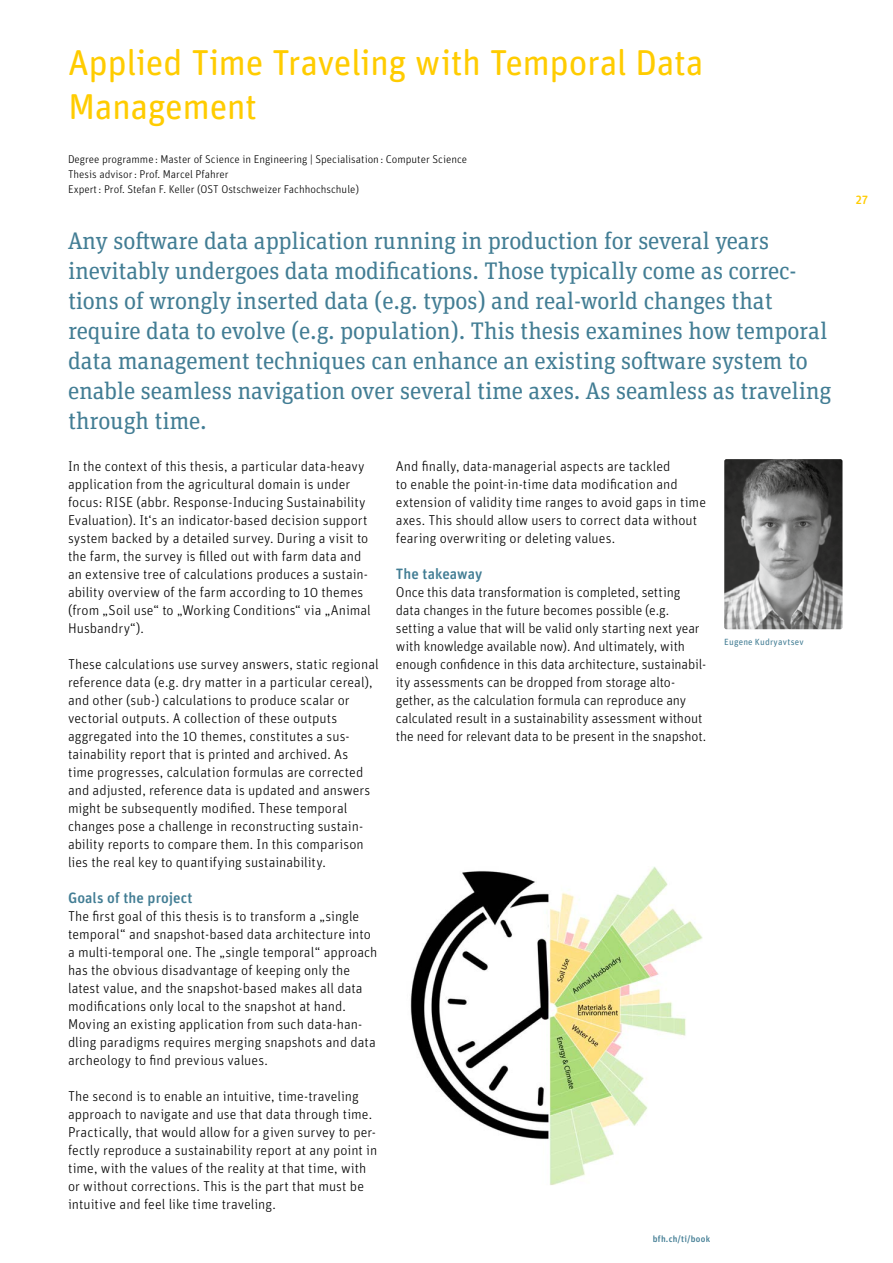
<style>
.page{position:relative;width:893px;height:1263px;background:#fff}
.page>*{position:absolute;margin:0;border:0;box-sizing:border-box;transform-origin:0 0}
.t1{font:36px/43.5px "Unit Rounded Pro";letter-spacing:-.015em;color:#fc0}
.t2{font:24px/30px "Unit Slab Pro";letter-spacing:-.01em;color:#427d94}
.t3{font:500 15px "Unit Rounded Pro";letter-spacing:.005em;color:#427d94}
.t4{font:300 14.25px/18px "Unit Rounded Pro";color:#000}
.t5{font:500 12px "Unit Rounded Pro";color:#fc0}
.t6{font:300 11.25px/15px "Unit Rounded Pro";color:#000}
.t7{font:9px "Unit Rounded Pro";letter-spacing:.02em;color:#427d94}
.t8{font:500 9px "Unit Rounded Pro";letter-spacing:.025em;color:#427d94}
</style>
<div class="page">
<img style="left:724px;top:459px;width:118px;height:170px">
<img style="left:410px;top:866px;width:293px;height:319px">
<h1 class="t1" style="left:68px;top:39px;width:637px">Applied Time Traveling with Temporal Data<br>Management</h1>
<p class="t6" style="left:68px;top:151px;width:401px">Degree programme : Master of Science in Engineering | Specialisation: Computer Science<br>Thesis advisor: Prof. Marcel Pfahrer<br>Expert: Prof. Stefan F. Keller (OST Ostschweizer Fachhochschule)</p>
<p class="t2" style="left:68px;top:225px;width:765px">Any software data application running in production for several years inevitably undergoes data modifications. Those typically come as correc&shy;tions of wrongly inserted data (e.g. typos) and real-world changes that require data to evolve (e.g. population). This thesis examines how temporal data management techniques can enhance an existing software system to enable seamless navigation over several time axes. As seamless as traveling through time.</p>
<p class="t4" style="left:68px;top:456px;width:304px">In the context of this thesis, a particular data-heavy application from the agricultural domain is under focus: RISE (abbr. Response-Inducing Sustainability Evaluation). It‘s an indicator-based decision support system backed by a detailed survey. During a visit to the farm, the survey is filled out with farm data and an extensive tree of calculations produces a sustain&shy;ability overview of the farm according to 10 themes (from „Soil use“ to „Working Conditions“ via „Animal Husbandry“).</p>
<p class="t4" style="left:68px;top:654px;width:312px">These calculations use survey answers, static regional reference data (e.g. dry matter in a particular cereal), and other (sub-) calculations to produce scalar or vectorial outputs. A collection of these outputs aggregated into the 10 themes, constitutes a sus&shy;tainability report that is printed and archived. As<br>time progresses, calculation formulas are corrected and adjusted, reference data is updated and answers might be subsequently modified. These temporal changes pose a challenge in reconstructing sustain&shy;ability reports to compare them. In this comparison lies the real key to quantifying sustainability.</p>
<p class="t3" style="left:68px;top:887px;width:126px">Goals of the project</p>
<p class="t4" style="left:68px;top:906px;width:311px">The first goal of this thesis is to transform a „single temporal“ and snapshot-based data architecture into a multi-temporal one. The „single temporal“ approach has the obvious disadvantage of keeping only the latest value, and the snapshot-based makes all data modifications only local to the snapshot at hand.<br>Moving an existing application from such data-han&shy;dling paradigms requires merging snapshots and data archeology to find previous values.</p>
<p class="t4" style="left:68px;top:1086px;width:311px">The second is to enable an intuitive, time-traveling approach to navigate and use that data through time.<br>Practically, that would allow for a given survey to per&shy;fectly reproduce a sustainability report at any point in time, with the values of the reality at that time, with or without corrections. This is the part that must be intuitive and feel like time traveling.</p>
<p class="t4" style="left:396px;top:456px;width:312px">And finally, data-managerial aspects are tackled<br>to enable the point-in-time data modification and extension of validity time ranges to avoid gaps in time axes. This should allow users to correct data without fearing overwriting or deleting values.</p>
<p class="t3" style="left:396px;top:563px;width:88px">The takeaway</p>
<p class="t4" style="left:396px;top:582px;width:312px">Once this data transformation is completed, setting data changes in the future becomes possible (e.g. setting a value that will be valid only starting next year with knowledge available now). And ultimately, with enough confidence in this data architecture, sustainabil&shy;ity assessments can be dropped from storage alto&shy;gether, as the calculation formula can reproduce any calculated result in a sustainability assessment without the need for relevant data to be present in the snapshot.</p>
<p class="t7" style="left:724px;top:635px;width:81px">Eugene Kudryavtsev</p>
<p class="t8" style="left:653px;top:1232px;width:59px">bfh.ch/ti/book</p>
<p class="t5" style="left:855px;top:191px;width:15px">27</p>
</div>
